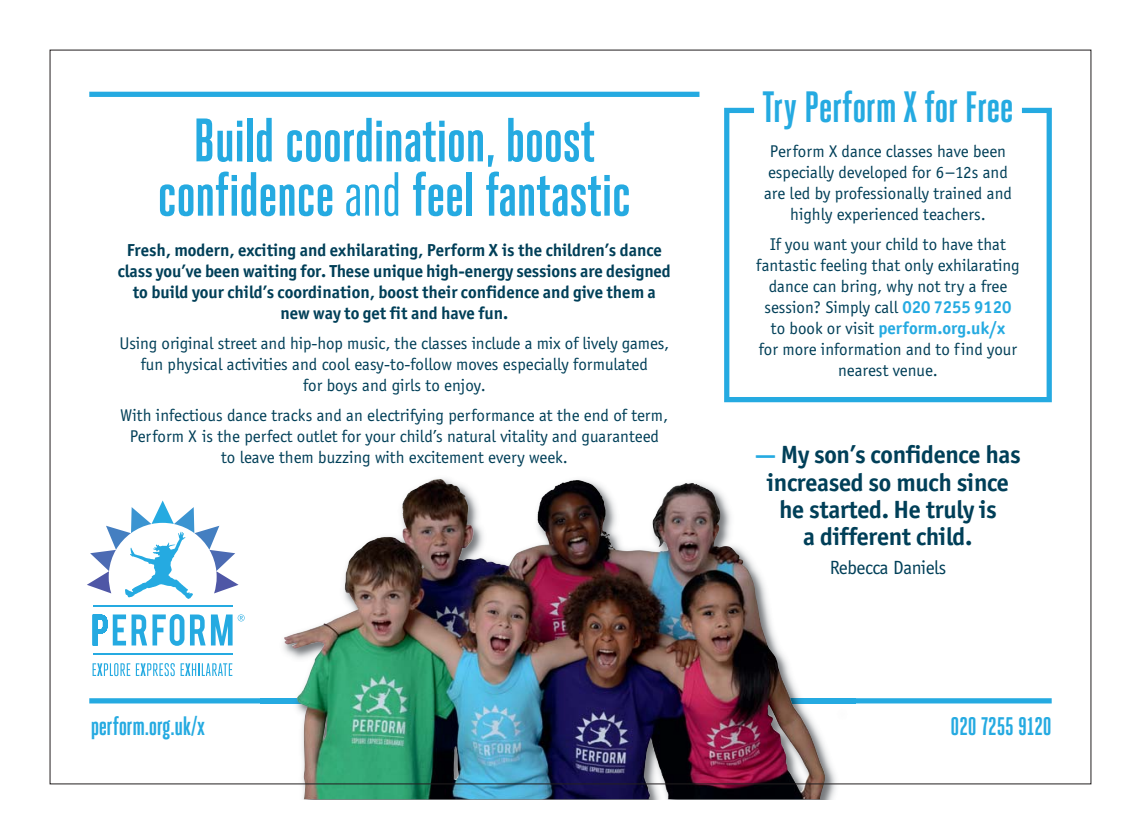
<style>
.page{position:relative;width:1141px;height:834px;background:#fff}
.page>*{position:absolute;margin:0;border:0;box-sizing:border-box;transform-origin:0 0}
.t1{font:700 61.25px/54.2px "Heroic Condensed";letter-spacing:-.01em;color:#25aae1;text-align:center}
.t2{font:700 43.75px "Heroic Condensed";letter-spacing:-.01em;color:#25aae1}
.t3{font:700 26.25px "Heroic Condensed";letter-spacing:-.02em;color:#25aae1}
.t4{font:700 25.38px "Heroic Condensed";color:#25aae1}
.t5{font:700 25.2px/27.3px "Officina Sans";letter-spacing:-.015em;color:#003f58;text-align:center}
.t6{font:19.6px "Officina Sans";letter-spacing:-.02em;color:#003f58}
.t7{font:17.5px/21px "Officina Sans";color:#003f58;text-align:center}
.t8{font:700 17.5px/21px "Officina Sans";color:#003f58;text-align:center}
.s1{font-weight:400}
.s2{font-weight:700;color:#25aae1}
.s3{color:#25aae1}
</style>
<div class="page">
<div style="left:89px;top:698px;width:963px;height:5px;background:#25aae1"></div>
<img style="left:260px;top:479px;width:595px;height:320px">
<img style="left:284px;top:478px;width:265px;height:161px">
<svg style="left:93px;top:614px;width:152px;height:31px"></svg>
<hr style="left:93px;top:605px;width:140px;height:1px;background:#25aae1">
<hr style="left:93px;top:653px;width:140px;height:2px;background:#25aae1">
<hr style="left:114px;top:663px;width:4px;height:13px;background:#33afe2;border-radius:2px">
<svg style="left:93px;top:663px;width:37px;height:12px"></svg>
<svg style="left:136px;top:663px;width:39px;height:13px"></svg>
<svg style="left:181px;top:663px;width:51px;height:12px"></svg>
<svg style="left:87px;top:500px;width:152px;height:99px"></svg>
<div style="left:89px;top:92px;width:610px;height:5px;background:#25aae1"></div>
<svg style="left:724px;top:107px;width:328px;height:296px"></svg>
<h1 class="t1" style="left:157px;top:117px;width:475px">Build coordination, boost confidence <span class="s1">and</span> feel fantastic</h1>
<p class="t8" style="left:118px;top:241px;width:555px">Fresh, modern, exciting and exhilarating, Perform X is the children’s dance class you’ve been waiting for. These unique high-energy sessions are designed to build your child’s coordination, boost their confidence and give them a new way to get fit and have fun.</p>
<p class="t7" style="left:119px;top:334px;width:551px">Using original street and hip-hop music, the classes include a mix of lively games, fun physical activities and cool easy-to-follow moves especially formulated<br>for boys and girls to enjoy.</p>
<p class="t7" style="left:121px;top:406px;width:549px">With infectious dance tracks and an electrifying performance at the end of term,<br>Perform X is the perfect outlet for your child’s natural vitality and guaranteed to leave them buzzing with excitement every week.</p>
<h2 class="t2" style="left:762px;top:91px;width:253px">Try Perform X for Free</h2>
<p class="t7" style="left:764px;top:142px;width:249px">Perform X dance classes have been especially developed for 6–12s and are led by professionally trained and highly experienced teachers.</p>
<p class="t7" style="left:756px;top:235px;width:265px">If you want your child to have that fantastic feeling that only exhilarating dance can bring, why not try a free session? Simply call <span class="s2">020 7255 9120 </span>to book or visit <span class="s2">perform.org.uk/x<br></span>for more information and to find your nearest venue.</p>
<h3 class="t5" style="left:755px;top:443px;width:267px"><span class="s3">—</span> My son’s confidence has increased so much since he started. He truly is<br>a different child.</h3>
<p class="t6" style="left:830px;top:560px;width:118px">Rebecca Daniels</p>
<h3 class="t3" style="left:91px;top:715px;width:116px">perform.org.uk/x</h3>
<h3 class="t4" style="left:951px;top:716px;width:103px">020 7255 9120</h3>
</div>
